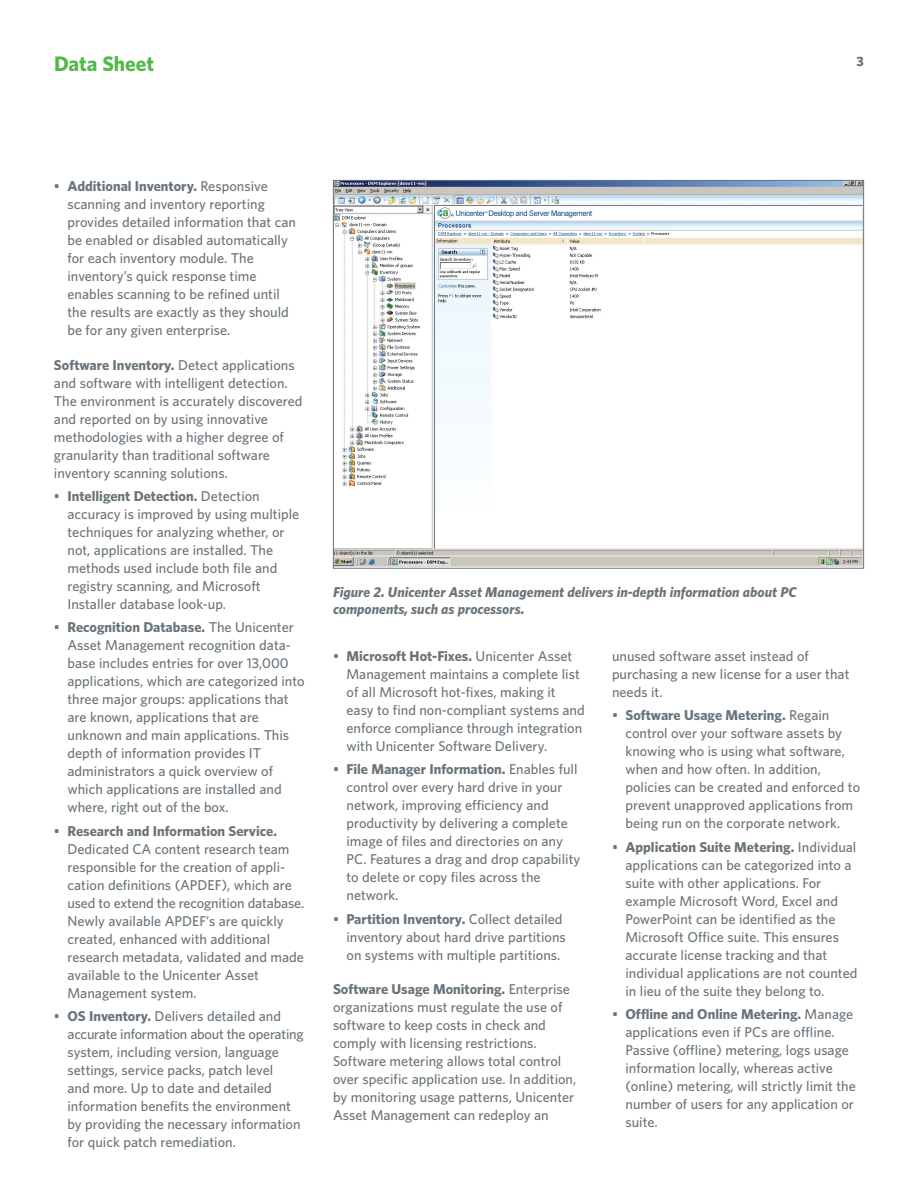
<style>
.page{position:relative;width:918px;height:1188px;background:#fff}
.page>*{position:absolute;margin:0;border:0;box-sizing:border-box;transform-origin:0 0}
.t1{font:700 21px "Whitney";color:#51b948}
.t2{font:500 14.25px/18px "Whitney";color:#6a747b}
.t3{font:italic 700 14.25px/16.5px "Whitney";color:#6a747b}
.t4{font:700 13.5px "Whitney";color:#6c6d70}
.s1{font-weight:700}
</style>
<div class="page">
<img style="left:335px;top:182px;width:527px;height:385px">
<h1 class="t1" style="left:54px;top:56px;width:102px">Data Sheet</h1>
<p class="t4" style="left:857px;top:57px;width:9px">3</p>
<p class="t2" style="left:68px;top:179px;width:230px;text-indent:-14px">• <span class="s1">Additional Inventory.</span> Responsive scanning and inventory reporting provides detailed information that can be enabled or disabled automatically for each inventory module. The inventory’s quick response time enables scanning to be refined until the results are exactly as they should be for any given enterprise.</p>
<p class="t2" style="left:54px;top:357px;width:250px"><span class="s1">Software Inventory.</span> Detect applications and software with intelligent detection.<br>The environment is accurately discovered and reported on by using innovative methodologies with a higher degree of granularity than traditional software inventory scanning solutions.</p>
<p class="t2" style="left:68px;top:488px;width:233px;text-indent:-14px">• <span class="s1">Intelligent Detection.</span> Detection accuracy is improved by using multiple techniques for analyzing whether, or not, applications are installed. The methods used include both file and registry scanning, and Microsoft Installer database look-up.</p>
<p class="t2" style="left:68px;top:620px;width:239px;text-indent:-14px">• <span class="s1">Recognition Database.</span> The Unicenter Asset Management recognition data&shy;base includes entries for over 13,000 applications, which are categorized into three major groups: applications that are known, applications that are unknown and main applications. This depth of information provides IT administrators a quick overview of which applications are installed and where, right out of the box.</p>
<p class="t2" style="left:68px;top:823px;width:238px;text-indent:-14px">• <span class="s1">Research and Information Service.<br></span>Dedicated CA content research team responsible for the creation of appli&shy;cation definitions (APDEF), which are used to extend the recognition database.<br>Newly available APDEF’s are quickly created, enhanced with additional research metadata, validated and made available to the Unicenter Asset Management system.</p>
<p class="t2" style="left:68px;top:1008px;width:238px;text-indent:-14px">• <span class="s1">OS Inventory.</span> Delivers detailed and accurate information about the operating system, including version, language settings, service packs, patch level<br>and more. Up to date and detailed information benefits the environment by providing the necessary information for quick patch remediation.</p>
<p class="t3" style="left:333px;top:585px;width:465px">Figure 2. Unicenter Asset Management delivers in-depth information about PC components, such as processors.</p>
<p class="t2" style="left:347px;top:648px;width:240px;text-indent:-14px">• <span class="s1">Microsoft Hot-Fixes.</span> Unicenter Asset Management maintains a complete list of all Microsoft hot-fixes, making it easy to find non-compliant systems and enforce compliance through integration with Unicenter Software Delivery.</p>
<p class="t2" style="left:347px;top:761px;width:235px;text-indent:-14px">• <span class="s1">File Manager Information.</span> Enables full control over every hard drive in your network, improving efficiency and productivity by delivering a complete image of files and directories on any PC. Features a drag and drop capability to delete or copy files across the network.</p>
<p class="t2" style="left:347px;top:911px;width:221px;text-indent:-14px">• <span class="s1">Partition Inventory.</span> Collect detailed inventory about hard drive partitions on systems with multiple partitions.</p>
<p class="t2" style="left:333px;top:981px;width:245px"><span class="s1">Software Usage Monitoring.</span> Enterprise organizations must regulate the use of software to keep costs in check and comply with licensing restrictions.<br>Software metering allows total control over specific application use. In addition, by monitoring usage patterns, Unicenter Asset Management can redeploy an</p>
<p class="t2" style="left:612px;top:648px;width:239px">unused software asset instead of purchasing a new license for a user that needs it.</p>
<p class="t2" style="left:626px;top:707px;width:236px;text-indent:-14px">• <span class="s1">Software Usage Metering.</span> Regain control over your software assets by knowing who is using what software, when and how often. In addition, policies can be created and enforced to prevent unapproved applications from being run on the corporate network.</p>
<p class="t2" style="left:626px;top:839px;width:234px;text-indent:-14px">• <span class="s1">Application Suite Metering.</span> Individual applications can be categorized into a suite with other applications. For example Microsoft Word, Excel and PowerPoint can be identified as the Microsoft Office suite. This ensures accurate license tracking and that individual applications are not counted in lieu of the suite they belong to.</p>
<p class="t2" style="left:626px;top:1006px;width:232px;text-indent:-14px">• <span class="s1">Offline and Online Metering.</span> Manage applications even if PCs are offline.<br>Passive (offline) metering, logs usage information locally, whereas active (online) metering, will strictly limit the number of users for any application or suite.</p>
</div>
